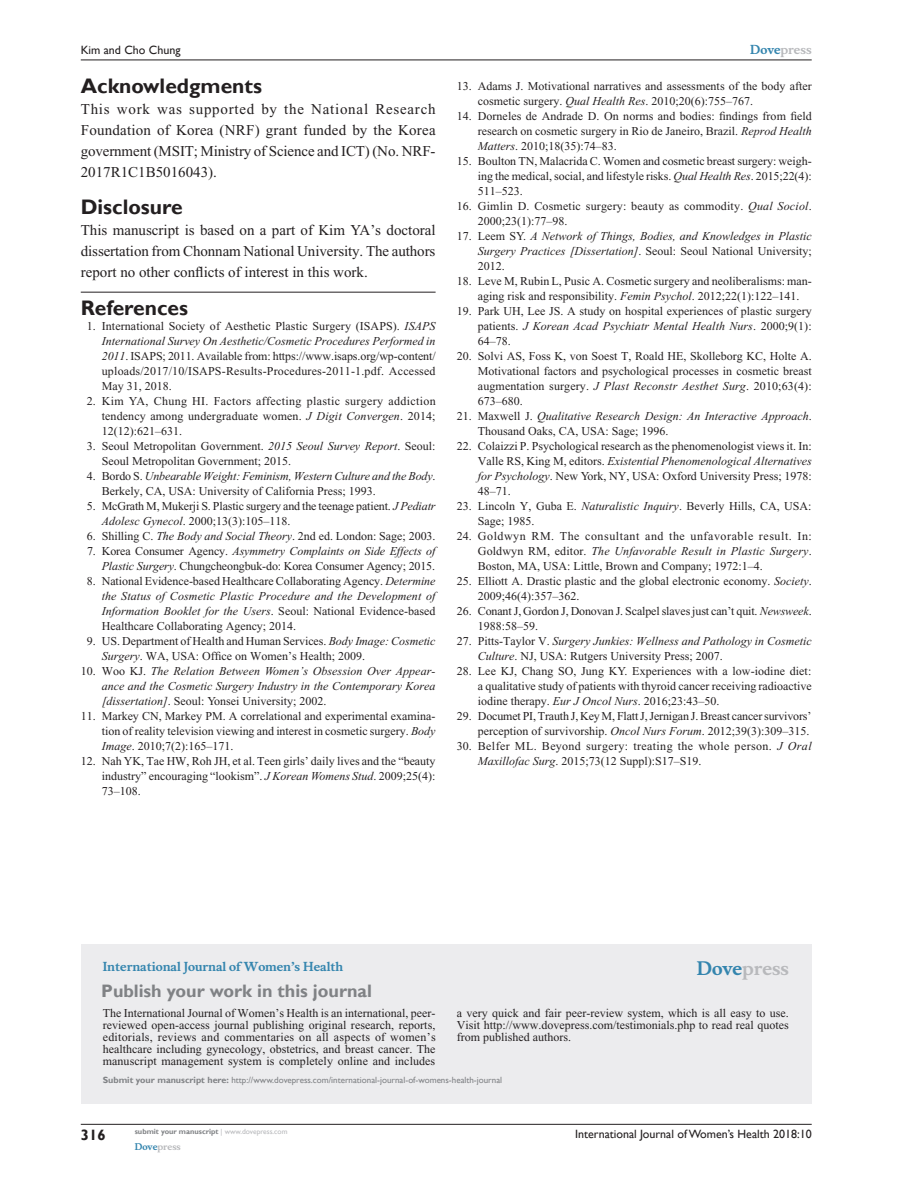
<style>
.page{position:relative;width:918px;height:1188px;background:#fff}
.page>*{position:absolute;margin:0;border:0;box-sizing:border-box;transform-origin:0 0}
.RefH{font:700 21px "Gill Sans";color:#231f20}
.PromBx-H1{font:700 18px "Gill Sans";color:#808285}
.PromBx-Brand{font:700 18px "Musee";color:#b8b9bc}
.TxF{font:15px/21px "Times New Roman";color:#231f20;text-align:justify}
.t1{font:700 15px "Gill Sans";color:#231f20}
.RefNL2{font:12px/15px "Times New Roman";color:#231f20;text-align:justify}
.PromBx-Tx{font:12px/12px "Times New Roman";letter-spacing:.005em;color:#231f20;text-align:justify}
.RefNL2-2{font:italic 12px/15px "Times New Roman";color:#231f20;text-align:justify}
.RefNL2-3{font:12px/15px "Times New Roman";letter-spacing:.03em;color:#231f20}
.t2{font:12px "Gill Sans";color:#231f20}
.PromBx-JrnlName{font:700 12px "Musee";color:#3485ae}
.t3{font:700 12px "Musee";color:#b8b9bc}
.PromBx-SubmitMssWebA{font:9px "Gill Sans";color:#808285}
.t4{font:700 9px "Musee";color:#b8b9bc}
.t5{font:700 7.5px "Gill Sans";color:#808285}
.s1{font-style:italic}
.s2{font-style:normal}
.s3{color:#3485ae}
.s4{font-weight:700}
.s5{font-weight:400;color:#b8b9bc}
</style>
<div class="page">
<div style="left:81px;top:944px;width:731px;height:159px;background:#ececee"></div>
<hr style="left:81px;top:1124px;width:731px;height:1px;background:#231f20">
<hr style="left:81px;top:60px;width:731px;height:1px;background:#231f20">
<hr style="left:81px;top:292px;width:355px;height:1px;background:#231f20">
<p class="t2" style="left:81px;top:43px;width:101px">Kim and Cho Chung</p>
<h1 class="RefH" style="left:81px;top:73px;width:183px">Acknowledgments</h1>
<p class="TxF" style="left:81px;top:98px;width:356px">This work was supported by the National Research Foundation of Korea (NRF) grant funded by the Korea government (MSIT; Ministry of Science and ICT) (No. NRF-2017R1C1B5016043).</p>
<h1 class="RefH" style="left:81px;top:195px;width:103px">Disclosure</h1>
<p class="TxF" style="left:81px;top:220px;width:356px">This manuscript is based on a part of Kim YA’s doctoral dissertation from Chonnam National University. The authors report no other conflicts of interest in this work.</p>
<p class="RefH" style="left:81px;top:295px;width:109px">References</p>
<p class="RefNL2" style="left:102px;top:319px;width:335px;text-indent:-15px">1. International Society of Aesthetic Plastic Surgery (ISAPS). <span class="s1">ISAPS International Survey On Aesthetic/Cosmetic Procedures Performed in 2011</span>. ISAPS; 2011. Available from: https://www.isaps.org/wp-content/ uploads/2017/10/ISAPS-Results-Procedures-2011-1.pdf. Accessed May 31, 2018.</p>
<p class="RefNL2" style="left:102px;top:394px;width:336px;text-indent:-15px">2. Kim YA, Chung HI. Factors affecting plastic surgery addiction tendency among undergraduate women. <span class="s1">J Digit Convergen</span>. 2014; 12(12):621–631.</p>
<p class="RefNL2" style="left:102px;top:439px;width:335px;text-indent:-15px">3. Seoul Metropolitan Government. <span class="s1">2015 Seoul Survey Report</span>. Seoul:<br>Seoul Metropolitan Government; 2015.</p>
<p class="RefNL2" style="left:102px;top:469px;width:335px;text-indent:-15px">4. Bordo S. <span class="s1">Unbearable Weight: Feminism, Western Culture and the Body</span>.<br>Berkely, CA, USA: University of California Press; 1993.</p>
<p class="RefNL2" style="left:102px;top:499px;width:335px;text-indent:-15px">5. McGrath M, Mukerji S. Plastic surgery and the teenage patient. <span class="s1">J Pediatr<br>Adolesc Gynecol</span>. 2000;13(3):105–118.</p>
<p class="RefNL2" style="left:87px;top:529px;width:350px">6. Shilling C. <span class="s1">The Body and Social Theory</span>. 2nd ed. London: Sage; 2003.</p>
<p class="RefNL2" style="left:87px;top:544px;width:350px;text-align:right">7. Korea Consumer Agency. <span class="s1">Asymmetry Complaints on Side Effects of<br>Plastic Surgery</span>. Chungcheongbuk-do: Korea Consumer Agency; 2015.</p>
<p class="RefNL2" style="left:102px;top:574px;width:335px;text-indent:-15px">8. National Evidence-based Healthcare Collaborating Agency. <span class="s1">Determine the Status of Cosmetic Plastic Procedure and the Development of Information Booklet for the Users</span>. Seoul: National Evidence-based Healthcare Collaborating Agency; 2014.</p>
<p class="RefNL2" style="left:102px;top:634px;width:335px;text-indent:-15px">9. US. Department of Health and Human Services. <span class="s1">Body Image: Cosmetic<br>Surgery</span>. WA, USA: Office on Women’s Health; 2009.</p>
<p class="RefNL2-2" style="left:102px;top:664px;width:335px;text-indent:-21px"><span class="s2">10. Woo KJ.</span> The Relation Between Women’s Obsession Over Appear&shy;ance and the Cosmetic Surgery Industry in the Contemporary Korea [dissertation]<span class="s2">. Seoul: Yonsei University; 2002.</span></p>
<p class="RefNL2" style="left:102px;top:709px;width:335px;text-indent:-21px">11. Markey CN, Markey PM. A correlational and experimental examina&shy;tion of reality television viewing and interest in cosmetic surgery. <span class="s1">Body Image</span>. 2010;7(2):165–171.</p>
<p class="RefNL2" style="left:102px;top:754px;width:335px;text-indent:-21px">12. Nah YK, Tae HW, Roh JH, et al. Teen girls’ daily lives and the “beauty industry” encouraging “lookism”. <span class="s1">J Korean Womens Stud</span>. 2009;25(4):<br>73–108.</p>
<p class="t3" style="left:750px;top:43px;width:63px"><span class="s3">Dove</span>press</p>
<p class="RefNL2" style="left:478px;top:79px;width:335px;text-indent:-21px">13. Adams J. Motivational narratives and assessments of the body after cosmetic surgery. <span class="s1">Qual Health Res</span>. 2010;20(6):755–767.</p>
<p class="RefNL2" style="left:478px;top:109px;width:336px;text-indent:-21px">14. Dorneles de Andrade D. On norms and bodies: findings from field research on cosmetic surgery in Rio de Janeiro, Brazil. <span class="s1">Reprod Health Matters</span>. 2010;18(35):74–83.</p>
<p class="RefNL2" style="left:478px;top:154px;width:335px;text-indent:-21px">15. Boulton TN, Malacrida C. Women and cosmetic breast surgery: weigh&shy;ing the medical, social, and lifestyle risks. <span class="s1">Qual Health Res</span>. 2015;22(4):<br>511–523.</p>
<p class="RefNL2" style="left:478px;top:199px;width:335px;text-indent:-21px">16. Gimlin D. Cosmetic surgery: beauty as commodity. <span class="s1">Qual Sociol</span>.<br>2000;23(1):77–98.</p>
<p class="RefNL2-2" style="left:478px;top:229px;width:335px;text-indent:-21px"><span class="s2">17. Leem SY.</span> A Network of Things, Bodies, and Knowledges in Plastic Surgery Practices [Dissertation]<span class="s2">. Seoul: Seoul National University; 2012.</span></p>
<p class="RefNL2" style="left:478px;top:274px;width:335px;text-indent:-21px">18. Leve M, Rubin L, Pusic A. Cosmetic surgery and neoliberalisms: man&shy;aging risk and responsibility. <span class="s1">Femin Psychol</span>. 2012;22(1):122–141.</p>
<p class="RefNL2" style="left:478px;top:304px;width:335px;text-indent:-21px">19. Park UH, Lee JS. A study on hospital experiences of plastic surgery patients. <span class="s1">J Korean Acad Psychiatr Mental Health Nurs</span>. 2000;9(1):<br>64–78.</p>
<p class="RefNL2" style="left:478px;top:349px;width:335px;text-indent:-21px">20. Solvi AS, Foss K, von Soest T, Roald HE, Skolleborg KC, Holte A.<br>Motivational factors and psychological processes in cosmetic breast augmentation surgery. <span class="s1">J Plast Reconstr Aesthet Surg</span>. 2010;63(4):<br>673–680.</p>
<p class="RefNL2-2" style="left:478px;top:409px;width:335px;text-indent:-21px"><span class="s2">21. Maxwell J.</span> Qualitative Research Design: An Interactive Approach<span class="s2">.<br>Thousand Oaks, CA, USA: Sage; 1996.</span></p>
<p class="RefNL2" style="left:478px;top:439px;width:335px;text-indent:-21px">22. Colaizzi P. Psychological research as the phenomenologist views it. In:<br>Valle RS, King M, editors. <span class="s1">Existential Phenomenological Alternatives for Psychology</span>. New York, NY, USA: Oxford University Press; 1978:<br>48–71.</p>
<p class="RefNL2" style="left:478px;top:499px;width:335px;text-indent:-21px">23. Lincoln Y, Guba E. <span class="s1">Naturalistic Inquiry</span>. Beverly Hills, CA, USA:<br>Sage; 1985.</p>
<p class="RefNL2" style="left:478px;top:529px;width:336px;text-indent:-21px">24. Goldwyn RM. The consultant and the unfavorable result. In:<br>Goldwyn RM, editor. <span class="s1">The Unfavorable Result in Plastic Surgery</span>.<br>Boston, MA, USA: Little, Brown and Company; 1972:1–4.</p>
<p class="RefNL2" style="left:478px;top:574px;width:335px;text-indent:-21px">25. Elliott A. Drastic plastic and the global electronic economy. <span class="s1">Society</span>.<br>2009;46(4):357–362.</p>
<p class="RefNL2" style="left:478px;top:604px;width:335px;text-indent:-21px">26. Conant J, Gordon J, Donovan J. Scalpel slaves just can’t quit. <span class="s1">Newsweek</span>.<br>1988:58–59.</p>
<p class="RefNL2" style="left:478px;top:634px;width:335px;text-indent:-21px">27. Pitts-Taylor V. <span class="s1">Surgery Junkies: Wellness and Pathology in Cosmetic<br>Culture</span>. NJ, USA: Rutgers University Press; 2007.</p>
<p class="RefNL2" style="left:478px;top:664px;width:335px;text-indent:-21px">28. Lee KJ, Chang SO, Jung KY. Experiences with a low-iodine diet: a qualitative study of patients with thyroid cancer receiving radioactive iodine therapy. <span class="s1">Eur J Oncol Nurs</span>. 2016;23:43–50.</p>
<p class="RefNL2" style="left:457px;top:709px;width:356px;text-align:right">29. Documet PI, Trauth J, Key M, Flatt J, Jernigan J. Breast cancer survivors’ perception of survivorship. <span class="s1">Oncol Nurs Forum</span>. 2012;39(3):309–315.</p>
<p class="RefNL2-3" style="left:478px;top:739px;width:335px;text-indent:-21px">30. Belfer ML. Beyond surgery: treating the whole person. <span class="s1">J Oral<br>Maxillofac Surg</span>. 2015;73(12 Suppl):S17–S19.</p>
<p class="PromBx-JrnlName" style="left:103px;top:959px;width:242px">International Journal of Women’s Health</p>
<p class="PromBx-H1" style="left:101px;top:980px;width:272px">Publish your work in this journal</p>
<p class="PromBx-Brand" style="left:697px;top:958px;width:94px"><span class="s3">Dove</span>press</p>
<p class="PromBx-Tx" style="left:103px;top:1007px;width:334px">The International Journal of Women’s Health is an international, peer&shy;reviewed open-access journal publishing original research, reports, editorials, reviews and commentaries on all aspects of women’s healthcare including gynecology, obstetrics, and breast cancer. The manuscript management system is completely online and includes</p>
<p class="PromBx-Tx" style="left:457px;top:1007px;width:333px">a very quick and fair peer-review system, which is all easy to use.<br>Visit http://www.dovepress.com/testimonials.php to read real quotes from published authors.</p>
<p class="PromBx-SubmitMssWebA" style="left:103px;top:1075px;width:401px"><span class="s4">Submit your manuscript here:</span> http://www.dovepress.com/international-journal-of-womens-health-journal</p>
<p class="t1" style="left:81px;top:1126px;width:26px">316</p>
<p class="t5" style="left:135px;top:1127px;width:154px">submit your manuscript <span class="s5">| www.dovepress.com</span></p>
<p class="t4" style="left:135px;top:1141px;width:48px"><span class="s3">Dove</span>press</p>
<p class="t2" style="left:575px;top:1127px;width:238px">International Journal of Women’s Health 2018:10</p>
</div>
